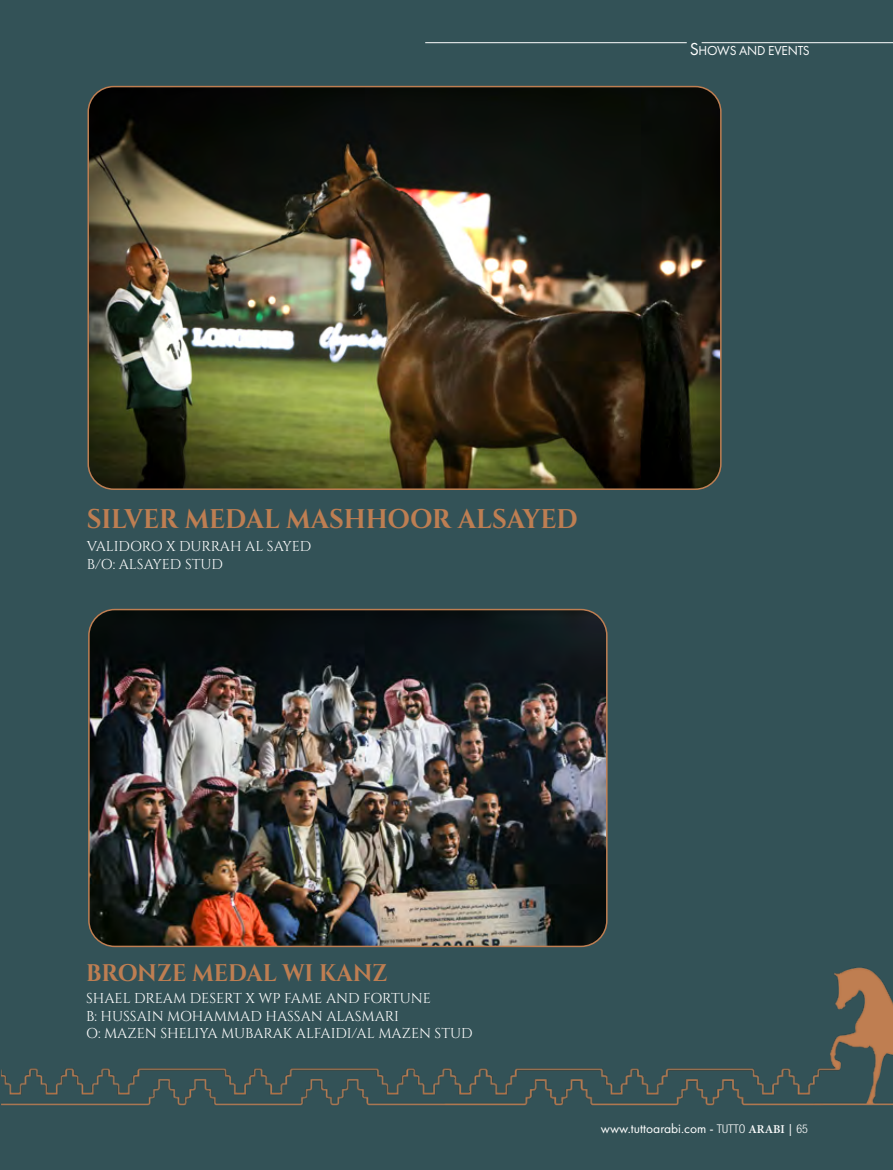
<style>
.page{position:relative;width:893px;height:1170px;background:#fff}
.page>*{position:absolute;margin:0;border:0;box-sizing:border-box;transform-origin:0 0}
.t1{font:700 27px "Cinzel";color:#be7e52;scale:.95 1}
.t2{font:700 24px "Cinzel";color:#be7e52;scale:.95 1}
.t3{font:14.25px/17.1px "Cinzel";color:#fff}
.t4{font:13.5px "Futura PT";color:#fff}
.s1{font-size:18px}
.s2{font-family:"Helvetica Neue LT Std";font-weight:300;font-stretch:condensed;font-size:12px}
.s3{font-family:"Minion Pro";font-weight:600;font-size:12px}
.s4{font-size:12px}
</style>
<div class="page">
<div style="left:0;top:0;width:893px;height:1169px;background:#335257"></div>
<hr style="left:702px;top:42px;width:191px;height:1px;background:#fff">
<hr style="left:425px;top:42px;width:262px;height:1px;background:#fff">
<img style="left:1px;top:946px;width:892px;height:160px">
<img style="left:91px;top:611px;width:514px;height:334px">
<div style="left:88px;top:608px;width:520px;height:339px;border:2px solid #be7e52;border-radius:26px"></div>
<img style="left:90px;top:89px;width:629px;height:398px">
<div style="left:87px;top:86px;width:635px;height:404px;border:2px solid #be7e52;border-radius:26px"></div>
<p class="t4" style="left:690px;top:43px;width:121px"><span class="s1">S</span>HOWS AND EVENTS</p>
<h1 class="t1" style="left:87px;top:502px;width:518px">SILVER MEDAL MASHHOOR ALSAYED</h1>
<p class="t3" style="left:87px;top:536px;width:226px;line-height:18px">VALIDORO X DURRAH AL SAYED<br>B/O: ALSAYED STUD</p>
<h2 class="t2" style="left:86px;top:958px;width:319px">BRONZE MEDAL WI KANZ</h2>
<p class="t3" style="left:86px;top:989px;width:388px">SHAEL DREAM DESERT X WP FAME AND FORTUNE<br>B: HUSSAIN MOHAMMAD HASSAN ALASMARI<br>O: MAZEN SHELIYA MUBARAK ALFAIDI/AL MAZEN STUD</p>
<p class="t4" style="left:601px;top:1119px;width:209px">www.tuttoarabi.com - <span class="s2">TUTTO</span> <span class="s3">ARABI</span> <span class="s4">|</span> <span class="s2">65</span></p>
</div>
